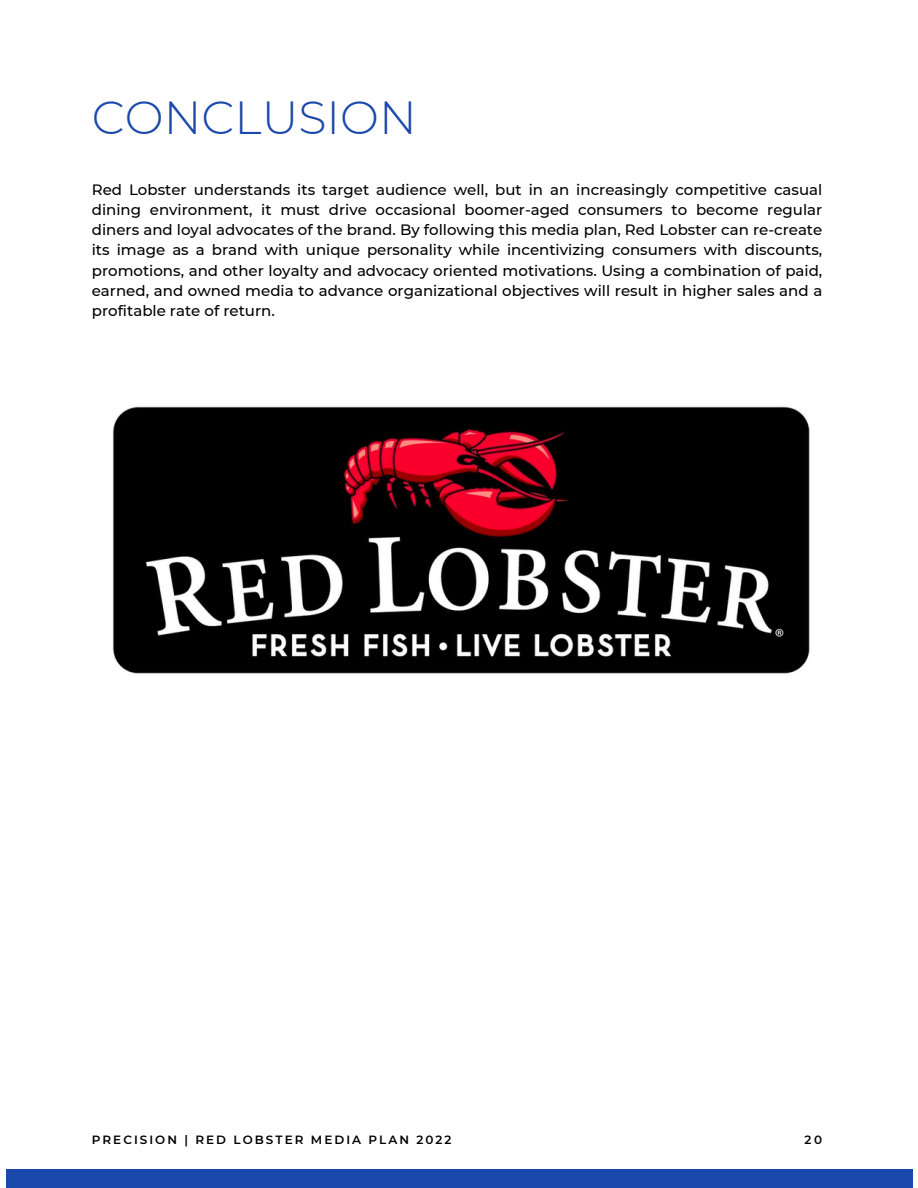
<style>
.page{position:relative;width:918px;height:1188px;background:#fff}
.page>*{position:absolute;margin:0;border:0;box-sizing:border-box;transform-origin:0 0}
.t1{font:300 46.35px "Montserrat";color:#1b48ab}
.t2{font:500 15px/20.2px "Montserrat";color:#000;text-align:justify}
.t3{font:600 12px "Montserrat";letter-spacing:.17em;color:#000}
</style>
<div class="page">
<div style="left:6px;top:1170px;width:906px;height:18px;background:#1b48ab"></div>
<img style="left:112px;top:406px;width:698px;height:268px">
<h2 class="t1" style="left:92px;top:90px;width:326px">CONCLUSION</h2>
<p class="t2" style="left:92px;top:179px;width:732px">Red Lobster understands its target audience well, but in an increasingly competitive casual dining environment, it must drive occasional boomer-aged consumers to become regular diners and loyal advocates of the brand. By following this media plan, Red Lobster can re-create its image as a brand with unique personality while incentivizing consumers with discounts, promotions, and other loyalty and advocacy oriented motivations. Using a combination of paid, earned, and owned media to advance organizational objectives will result in higher sales and a profitable rate of return.</p>
<p class="t3" style="left:92px;top:1132px;width:361px">PRECISION | RED LOBSTER MEDIA PLAN 2022</p>
<p class="t3" style="left:804px;top:1132px;width:19px">20</p>
</div>
